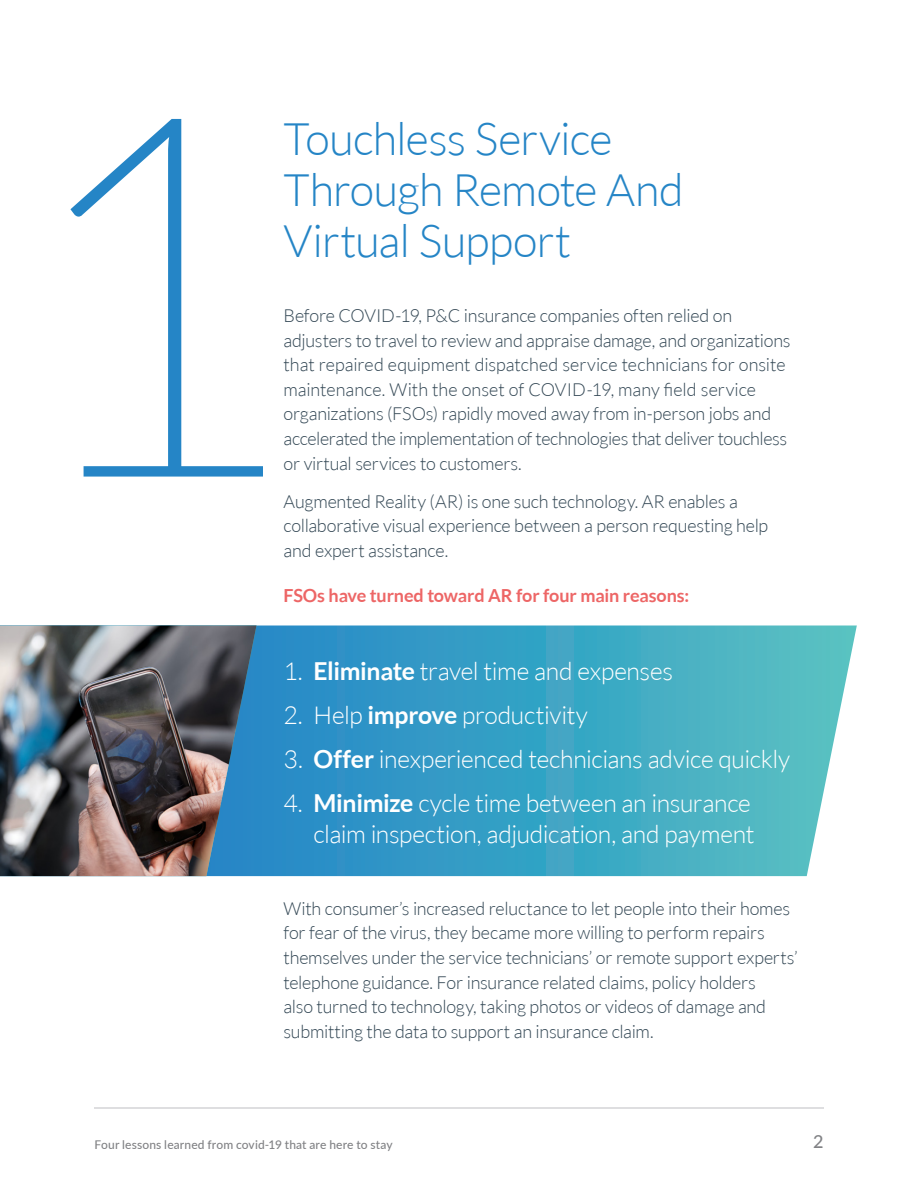
<style>
.page{position:relative;width:918px;height:1188px;background:#fff}
.page>*{position:absolute;margin:0;border:0;box-sizing:border-box;transform-origin:0 0}
.t1{font:100 506.1px "Lato";color:#2585c6}
.t2{font:300 45px/51px "Lato";letter-spacing:-.015em;color:#2585c6}
.t3{font:300 24.75px/30.8px "Lato";letter-spacing:-.015em;color:#fff;text-align:right}
.t4{font:300 18px/24.6px "Lato";letter-spacing:-.01em;color:#344855}
.t5{font:700 18px "Lato";letter-spacing:-.01em;color:#ed6666}
.t6{font:500 18px "Lato";color:#818285}
.t7{font:500 12px "Lato";letter-spacing:.01em;color:#818285}
.s1{font-weight:700}
</style>
<div class="page">
<hr style="left:94px;top:1107px;width:730px;height:2px;background:#dedee0">
<svg style="left:256px;top:626px;width:601px;height:250px;background:#44a7c7"></svg>
<img style="left:0;top:626px;width:256px;height:250px">
<h1 class="t1" style="left:13px;top:-51px;width:295px">1</h1>
<h2 class="t2" style="left:284px;top:113px;width:402px">Touchless Service<br>Through Remote And<br>Virtual Support</h2>
<p class="t4" style="left:284px;top:303px;width:509px">Before COVID-19, P&amp;C insurance companies often relied on adjusters to travel to review and appraise damage, and organizations that repaired equipment dispatched service technicians for onsite maintenance. With the onset of COVID-19, many field service organizations (FSOs) rapidly moved away from in-person jobs and accelerated the implementation of technologies that deliver touchless or virtual services to customers.</p>
<p class="t4" style="left:284px;top:489px;width:486px">Augmented Reality (AR) is one such technology. AR enables a collaborative visual experience between a person requesting help and expert assistance.</p>
<p class="t5" style="left:284px;top:585px;width:407px">FSOs have turned toward AR for four main reasons:</p>
<h3 class="t3" style="left:284px;top:655px;width:391px">1. <span class="s1">Eliminate</span> travel time and expenses</h3>
<h3 class="t3" style="left:284px;top:700px;width:306px">2. Help <span class="s1">improve</span> productivity</h3>
<h3 class="t3" style="left:284px;top:744px;width:508px">3. <span class="s1">Offer</span> inexperienced technicians advice quickly</h3>
<h3 class="t3" style="left:284px;top:788px;width:472px">4. <span class="s1">Minimize</span> cycle time between an insurance claim inspection, adjudication, and payment</h3>
<p class="t4" style="left:284px;top:896px;width:516px">With consumer’s increased reluctance to let people into their homes for fear of the virus, they became more willing to perform repairs themselves under the service technicians’ or remote support experts’ telephone guidance. For insurance related claims, policy holders<br>also turned to technology, taking photos or videos of damage and submitting the data to support an insurance claim.</p>
<p class="t7" style="left:94px;top:1136px;width:300px">Four lessons learned from covid-19 that are here to stay</p>
<p class="t6" style="left:813px;top:1129px;width:12px">2</p>
</div>
